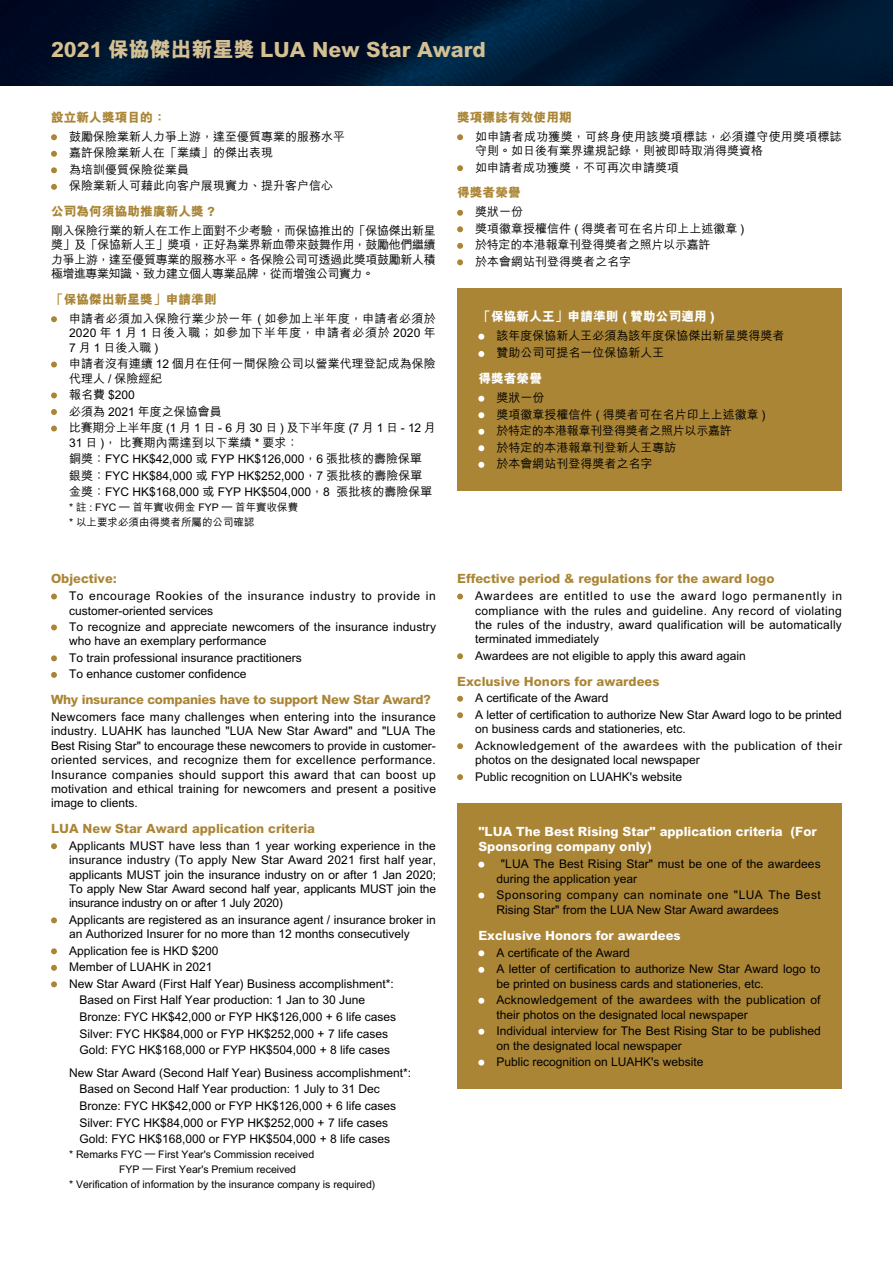
<style>
.page{position:relative;width:893px;height:1263px;background:#fff}
.page>*{position:absolute;margin:0;border:0;box-sizing:border-box;transform-origin:0 0}
.t1{font:800 21px "M Hei HK";color:#d4c093}
.t2{font:800 12.75px "M Hei HK";color:#aa8535}
.t3{font:800 12.75px/15.3px "M Hei HK";color:#fff}
.t4{font:800 12.75px "M Hei HK";letter-spacing:-.02em;color:#aa8535}
.t5{font:500 12px/16.5px "M Hei HK";color:#000}
.t6{font:500 12px/16.5px "M Hei HK";letter-spacing:.035em;color:#000}
.t7{font:500 12px/14.9px "M Hei HK";letter-spacing:.04em;color:#000}
.t8{font:500 12px/14.4px "M Hei HK";letter-spacing:.045em;color:#000}
.t9{font:500 12px/14.4px "M Hei HK";letter-spacing:.02em;color:#000}
.t10{font:500 10.5px/14.7px "M Hei HK";color:#000}
</style>
<div class="page">
<img style="left:0;top:0;width:893px;height:85px">
<svg style="left:51px;top:134px;width:6px;height:6px"></svg>
<svg style="left:51px;top:151px;width:6px;height:6px"></svg>
<svg style="left:51px;top:167px;width:6px;height:6px"></svg>
<svg style="left:51px;top:184px;width:6px;height:6px"></svg>
<svg style="left:51px;top:316px;width:6px;height:6px"></svg>
<svg style="left:51px;top:362px;width:6px;height:5px"></svg>
<svg style="left:51px;top:392px;width:6px;height:6px"></svg>
<svg style="left:51px;top:409px;width:6px;height:6px"></svg>
<svg style="left:51px;top:426px;width:6px;height:5px"></svg>
<svg style="left:457px;top:134px;width:6px;height:6px"></svg>
<svg style="left:457px;top:165px;width:6px;height:6px"></svg>
<svg style="left:457px;top:210px;width:6px;height:6px"></svg>
<svg style="left:457px;top:226px;width:6px;height:6px"></svg>
<svg style="left:457px;top:243px;width:6px;height:6px"></svg>
<svg style="left:457px;top:259px;width:6px;height:6px"></svg>
<svg style="left:51px;top:593px;width:6px;height:6px"></svg>
<svg style="left:51px;top:624px;width:6px;height:6px"></svg>
<svg style="left:51px;top:655px;width:6px;height:6px"></svg>
<svg style="left:51px;top:672px;width:6px;height:6px"></svg>
<svg style="left:51px;top:843px;width:6px;height:6px"></svg>
<svg style="left:51px;top:917px;width:6px;height:6px"></svg>
<svg style="left:51px;top:948px;width:6px;height:6px"></svg>
<svg style="left:51px;top:965px;width:6px;height:6px"></svg>
<svg style="left:51px;top:981px;width:6px;height:6px"></svg>
<svg style="left:457px;top:593px;width:6px;height:6px"></svg>
<svg style="left:457px;top:653px;width:6px;height:6px"></svg>
<svg style="left:457px;top:696px;width:6px;height:6px"></svg>
<svg style="left:457px;top:712px;width:6px;height:6px"></svg>
<svg style="left:457px;top:743px;width:6px;height:6px"></svg>
<svg style="left:457px;top:774px;width:6px;height:6px"></svg>
<div style="left:457px;top:289px;width:385px;height:202px;background:#aa8535"></div>
<svg style="left:478px;top:334px;width:6px;height:6px"></svg>
<svg style="left:478px;top:351px;width:6px;height:6px"></svg>
<svg style="left:478px;top:396px;width:6px;height:6px"></svg>
<svg style="left:478px;top:412px;width:6px;height:6px"></svg>
<svg style="left:478px;top:429px;width:6px;height:6px"></svg>
<svg style="left:478px;top:445px;width:6px;height:6px"></svg>
<svg style="left:478px;top:462px;width:6px;height:6px"></svg>
<div style="left:457px;top:803px;width:385px;height:286px;background:#aa8535"></div>
<svg style="left:478px;top:862px;width:6px;height:5px"></svg>
<svg style="left:478px;top:892px;width:6px;height:6px"></svg>
<svg style="left:478px;top:950px;width:6px;height:6px"></svg>
<svg style="left:478px;top:967px;width:6px;height:6px"></svg>
<svg style="left:478px;top:998px;width:6px;height:6px"></svg>
<svg style="left:478px;top:1029px;width:6px;height:6px"></svg>
<svg style="left:478px;top:1060px;width:6px;height:5px"></svg>
<h1 class="t1" style="left:51px;top:35px;width:436px">2021 保協傑出新星獎 LUA New Star Award</h1>
<p class="t2" style="left:51px;top:109px;width:116px">設立新人獎項目的：</p>
<p class="t5" style="left:69px;top:127px;width:278px">鼓勵保險業新人力爭上游，達至優質專業的服務水平嘉許保險業新人在「業績」的傑出表現<br>為培訓優質保險從業員<br>保險業新人可藉此向客户展現實力、提升客户信心</p>
<p class="t2" style="left:51px;top:203px;width:166px">公司為何須協助推廣新人獎 ?</p>
<p class="t5" style="left:51px;top:222px;width:386px;line-height:14.4px;text-align:justify">剛入保險行業的新人在工作上面對不少考驗，而保協推出的「保協傑出新星獎」及「保協新人王」獎項，正好為業界新血帶來鼓舞作用，鼓勵他們繼續力爭上游，達至優質專業的服務水平。各保險公司可透過此獎項鼓勵新人積極增進專業知識、致力建立個人專業品牌，從而增強公司實力。</p>
<p class="t2" style="left:51px;top:291px;width:167px">「保協傑出新星獎」申請準則</p>
<p class="t5" style="left:69px;top:310px;width:368px;line-height:14.4px;text-align:justify">申請者必須加入保險行業少於一年 ( 如參加上半年度，申請者必須於2020 年 1 月 1 日後入職；如參加下半年度，申請者必須於 2020 年7月1日後入職)</p>
<p class="t5" style="left:69px;top:356px;width:368px;line-height:14.4px">申請者沒有連續 12 個月在任何一間保險公司以營業代理登記成為保險代理人 / 保險經紀</p>
<p class="t5" style="left:69px;top:385px;width:368px">報名費 $200<br>必須為 2021 年度之保協會員<br>比賽期分上半年度(1月1日- 6月30日)及下半年度(7月1日- 12月</p>
<p class="t5" style="left:69px;top:433px;width:365px">31 日 )， 比賽期內需達到以下業績 * 要求：<br>銅獎：FYC HK$42,000 或 FYP HK$126,000，6 張批核的壽險保單銀獎：FYC HK$84,000 或 FYP HK$252,000，7 張批核的壽險保單金獎：FYC HK$168,000 或 FYP HK$504,000，8 張批核的壽險保單</p>
<p class="t10" style="left:69px;top:499px;width:231px">* 註 : FYC – 首年實收佣金 FYP – 首年實收保費* 以上要求必須由得獎者所屬的公司確認</p>
<p class="t2" style="left:51px;top:570px;width:68px">Objective:</p>
<p class="t8" style="left:69px;top:588px;width:368px">To encourage Rookies of the insurance industry to provide in customer-oriented services</p>
<p class="t5" style="left:69px;top:618px;width:369px;line-height:14.4px">To recognize and appreciate newcomers of the insurance industry who have an exemplary performance</p>
<p class="t5" style="left:69px;top:648px;width:234px">To train professional insurance practitioners<br>To enhance customer confidence</p>
<p class="t4" style="left:51px;top:691px;width:382px">Why insurance companies have to support New Star Award?</p>
<p class="t5" style="left:51px;top:708px;width:387px;line-height:14.4px;text-align:justify">Newcomers face many challenges when entering into the insurance industry. LUAHK has launched "LUA New Star Award" and "LUA The Best Rising Star" to encourage these newcomers to provide in customer&shy;oriented services, and recognize them for excellence performance.<br>Insurance companies should support this award that can boost up motivation and ethical training for newcomers and present a positive image to clients.</p>
<p class="t2" style="left:51px;top:820px;width:266px">LUA New Star Award application criteria</p>
<p class="t5" style="left:69px;top:837px;width:369px;line-height:14.4px;text-align:justify">Applicants MUST have less than 1 year working experience in the insurance industry (To apply New Star Award 2021 first half year, applicants MUST join the insurance industry on or after 1 Jan 2020; To apply New Star Award second half year, applicants MUST join the insurance industry on or after 1 July 2020)</p>
<p class="t5" style="left:69px;top:911px;width:368px;line-height:14.4px">Applicants are registered as an insurance agent / insurance broker in an Authorized Insurer for no more than 12 months consecutively</p>
<p class="t5" style="left:69px;top:941px;width:151px">Application fee is HKD $200</p>
<p class="t5" style="left:69px;top:958px;width:145px">Member of LUAHK in 2021</p>
<p class="t5" style="left:69px;top:974px;width:326px">New Star Award (First Half Year) Business accomplishment*:</p>
<p class="t5" style="left:80px;top:991px;width:287px">Based on First Half Year production: 1 Jan to 30 June</p>
<p class="t5" style="left:80px;top:1007px;width:318px">Bronze: FYC HK$42,000 or FYP HK$126,000 + 6 life cases</p>
<p class="t5" style="left:80px;top:1024px;width:310px">Silver: FYC HK$84,000 or FYP HK$252,000 + 7 life cases</p>
<p class="t5" style="left:80px;top:1040px;width:312px">Gold: FYC HK$168,000 or FYP HK$504,000 + 8 life cases</p>
<p class="t5" style="left:80px;top:1063px;width:333px;text-indent:-10px">New Star Award (Second Half Year) Business accomplishment*:<br>Based on Second Half Year production: 1 July to 31 Dec Bronze: FYC HK$42,000 or FYP HK$126,000 + 6 life cases Silver: FYC HK$84,000 or FYP HK$252,000 + 7 life cases Gold: FYC HK$168,000 or FYP HK$504,000 + 8 life cases</p>
<p class="t10" style="left:69px;top:1146px;width:247px">* Remarks FYC – First Year's Commission received</p>
<p class="t10" style="left:119px;top:1161px;width:179px">FYP – First Year's Premium received</p>
<p class="t10" style="left:69px;top:1176px;width:308px">* Verification of information by the insurance company is required)</p>
<p class="t2" style="left:457px;top:109px;width:116px">獎項標誌有效使用期</p>
<p class="t9" style="left:475px;top:128px;width:368px">如申請者成功獲獎，可終身使用該獎項標誌，必須遵守使用獎項標誌守則。如日後有業界違規記錄，則被即時取消得獎資格</p>
<p class="t5" style="left:475px;top:158px;width:205px">如申請者成功獲獎，不可再次申請獎項</p>
<p class="t2" style="left:457px;top:184px;width:65px">得獎者榮譽</p>
<p class="t5" style="left:475px;top:203px;width:271px">獎狀一份<br>獎項徽章授權信件 ( 得獎者可在名片印上上述徽章 )於特定的本港報章刊登得獎者之照片以示嘉許<br>於本會網站刊登得獎者之名字</p>
<p class="t3" style="left:478px;top:309px;width:238px">「保協新人王」申請準則 ( 贊助公司適用 )</p>
<p class="t5" style="left:496px;top:326px;width:289px;line-height:17px">該年度保協新人王必須為該年度保協傑出新星獎得獎者贊助公司可提名一位保協新人王</p>
<p class="t3" style="left:478px;top:371px;width:65px">得獎者榮譽</p>
<p class="t5" style="left:496px;top:389px;width:271px">獎狀一份<br>獎項徽章授權信件 ( 得獎者可在名片印上上述徽章 )於特定的本港報章刊登得獎者之照片以示嘉許<br>於特定的本港報章刊登新人王專訪<br>於本會網站刊登得獎者之名字</p>
<p class="t2" style="left:457px;top:570px;width:319px">Effective period &amp; regulations for the award logo</p>
<p class="t5" style="left:475px;top:588px;width:368px;line-height:14.4px;text-align:justify">Awardees are entitled to use the award logo permanently in compliance with the rules and guideline. Any record of violating the rules of the industry, award qualification will be automatically terminated immediately</p>
<p class="t5" style="left:475px;top:646px;width:272px">Awardees are not eligible to apply this award again</p>
<p class="t2" style="left:457px;top:672px;width:204px">Exclusive Honors for awardees</p>
<p class="t5" style="left:475px;top:689px;width:368px">A certificate of the Award<br>A letter of certification to authorize New Star Award logo to be printed</p>
<p class="t6" style="left:475px;top:720px;width:368px">on business cards and stationeries, etc.<br>Acknowledgement of the awardees with the publication of their</p>
<p class="t5" style="left:475px;top:751px;width:226px">photos on the designated local newspaper<br>Public recognition on LUAHK's website</p>
<p class="t3" style="left:478px;top:824px;width:340px">"LUA The Best Rising Star" application criteria (For<br>Sponsoring company only)</p>
<p class="t5" style="left:496px;top:856px;width:326px;line-height:14.4px;text-indent:5px">"LUA The Best Rising Star" must be one of the awardees during the application year</p>
<p class="t7" style="left:496px;top:886px;width:326px">Sponsoring company can nominate one "LUA The Best<br>Rising Star" from the LUA New Star Award awardees</p>
<p class="t3" style="left:478px;top:928px;width:204px">Exclusive Honors for awardees</p>
<p class="t5" style="left:496px;top:943px;width:326px">A certificate of the Award<br>A letter of certification to authorize New Star Award logo to</p>
<p class="t5" style="left:496px;top:974px;width:326px">be printed on business cards and stationeries, etc.<br>Acknowledgement of the awardees with the publication of</p>
<p class="t5" style="left:496px;top:1005px;width:326px">their photos on the designated local newspaper<br>Individual interview for The Best Rising Star to be published</p>
<p class="t5" style="left:496px;top:1036px;width:209px">on the designated local newspaper<br>Public recognition on LUAHK's website</p>
</div>
